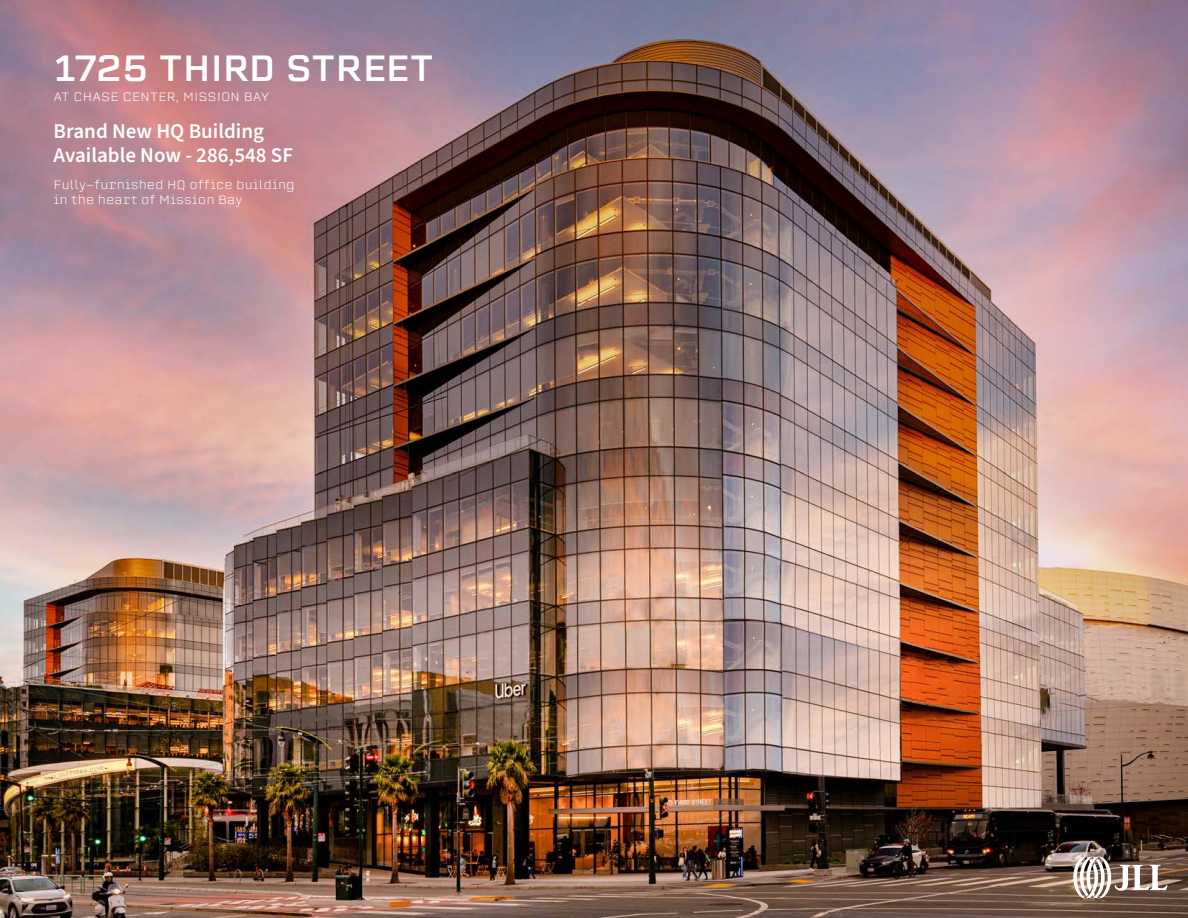
<style>
.page{position:relative;width:1188px;height:918px;background:#fff}
.page>*{position:absolute;margin:0;border:0;box-sizing:border-box;transform-origin:0 0}
.t1{font:36px "Erbaum";color:#fff}
.t2{font:600 21px/24px "Source Sans 3";color:#fff}
.t3{font:300 12px/15px "Erbaum";color:#fff}
.t4{font:300 12px "Erbaum";letter-spacing:.02em;color:#fff}
</style>
<div class="page">
<img style="left:0;top:0;width:1188px;height:918px">
<svg style="left:1073px;top:857px;width:95px;height:41px"></svg>
<p class="t1" style="left:54px;top:43px;width:382px">1725 THIRD STREET</p>
<p class="t4" style="left:54px;top:88px;width:217px">AT CHASE CENTER, MISSION BAY</p>
<p class="t2" style="left:54px;top:120px;width:241px">Brand New HQ Building<br>Available Now - 286,548 SF</p>
<p class="t3" style="left:54px;top:177px;width:243px">Fully-furnished HQ office building in the heart of Mission Bay</p>
</div>
